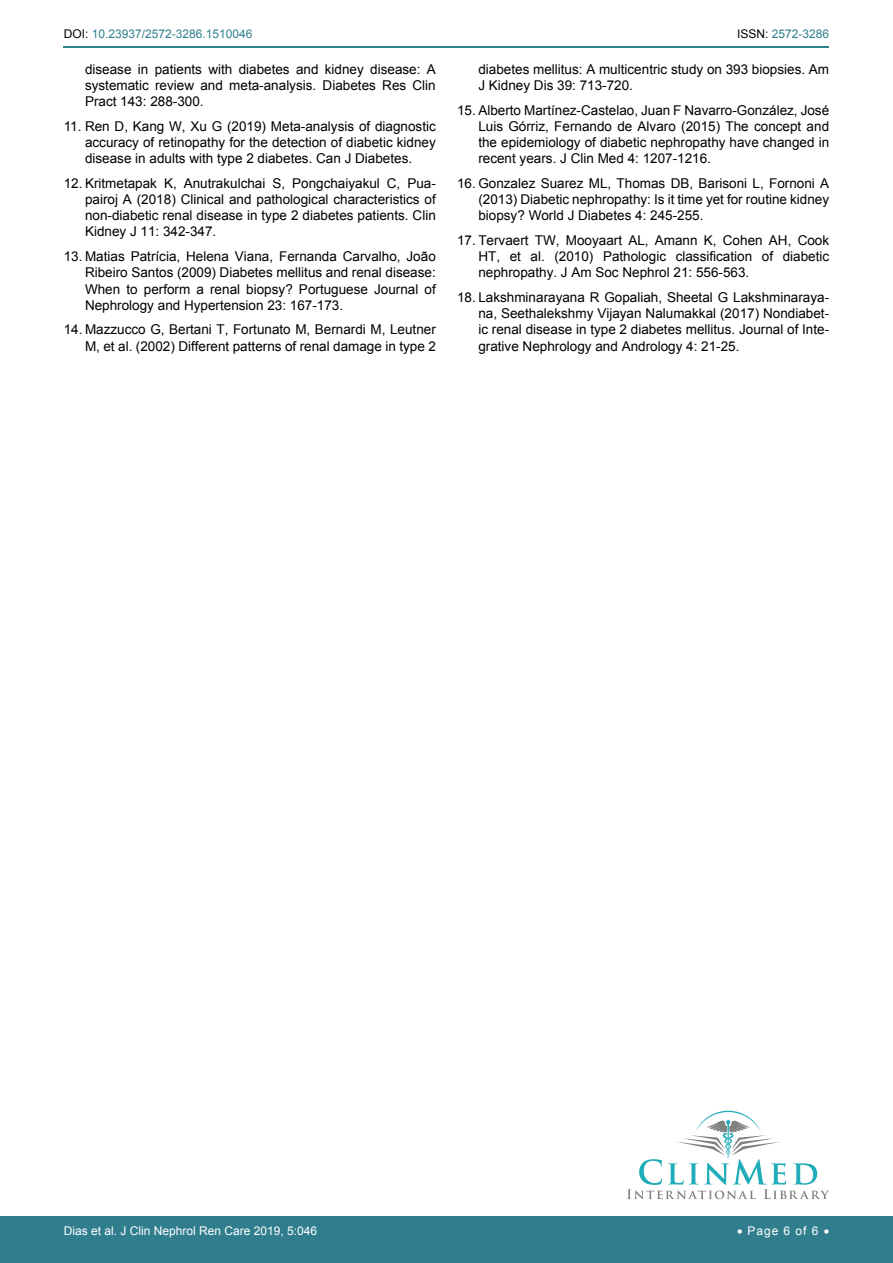
<style>
.page{position:relative;width:893px;height:1263px;background:#fff}
.page>*{position:absolute;margin:0;border:0;box-sizing:border-box;transform-origin:0 0}
.t1{font:13.5px/16.2px "Arial";color:#000;text-align:justify}
.t2{font:12px "Arial";color:#fff}
.t3{font:12px "Arial";color:#30808d}
.s1{color:#000}
</style>
<div class="page">
<hr style="left:64px;top:46px;width:765px;height:2px;background:#30808d">
<div style="left:0;top:1217px;width:893px;height:46px;background:#307d8d"></div>
<svg style="left:627px;top:1111px;width:202px;height:88px"></svg>
<p class="t3" style="left:64px;top:26px;width:190px"><span class="s1">DOI:</span> 10.23937/2572-3286.1510046</p>
<p class="t3" style="left:737px;top:26px;width:94px"><span class="s1">ISSN:</span> 2572-3286</p>
<p class="t1" style="left:85px;top:61px;width:352px">disease in patients with diabetes and kidney disease: A systematic review and meta-analysis. Diabetes Res Clin Pract 143: 288-300.</p>
<p class="t1" style="left:85px;top:118px;width:352px;text-indent:-21px">11. Ren D, Kang W, Xu G (2019) Meta-analysis of diagnostic accuracy of retinopathy for the detection of diabetic kidney disease in adults with type 2 diabetes. Can J Diabetes.</p>
<p class="t1" style="left:85px;top:175px;width:352px;text-indent:-21px">12. Kritmetapak K, Anutrakulchai S, Pongchaiyakul C, Pua&shy;pairoj A (2018) Clinical and pathological characteristics of non-diabetic renal disease in type 2 diabetes patients. Clin Kidney J 11: 342-347.</p>
<p class="t1" style="left:85px;top:248px;width:352px;text-indent:-21px">13. Matias Patrícia, Helena Viana, Fernanda Carvalho, João Ribeiro Santos (2009) Diabetes mellitus and renal disease:<br>When to perform a renal biopsy? Portuguese Journal of Nephrology and Hypertension 23: 167-173.</p>
<p class="t1" style="left:64px;top:322px;width:374px;text-align:right">14. Mazzucco G, Bertani T, Fortunato M, Bernardi M, Leutner<br>M, et al. (2002) Different patterns of renal damage in type 2</p>
<p class="t1" style="left:478px;top:61px;width:352px">diabetes mellitus: A multicentric study on 393 biopsies. Am<br>J Kidney Dis 39: 713-720.</p>
<p class="t1" style="left:478px;top:102px;width:352px;text-indent:-21px">15. Alberto Martínez-Castelao, Juan F Navarro-González, José Luis Górriz, Fernando de Alvaro (2015) The concept and the epidemiology of diabetic nephropathy have changed in recent years. J Clin Med 4: 1207-1216.</p>
<p class="t1" style="left:478px;top:175px;width:352px;text-indent:-21px">16. Gonzalez Suarez ML, Thomas DB, Barisoni L, Fornoni A (2013) Diabetic nephropathy: Is it time yet for routine kidney biopsy? World J Diabetes 4: 245-255.</p>
<p class="t1" style="left:478px;top:232px;width:352px;text-indent:-21px">17. Tervaert TW, Mooyaart AL, Amann K, Cohen AH, Cook HT, et al. (2010) Pathologic classification of diabetic nephropathy. J Am Soc Nephrol 21: 556-563.</p>
<p class="t1" style="left:478px;top:289px;width:352px;text-indent:-21px">18. Lakshminarayana R Gopaliah, Sheetal G Lakshminaraya&shy;na, Seethalekshmy Vijayan Nalumakkal (2017) Nondiabet&shy;ic renal disease in type 2 diabetes mellitus. Journal of Inte&shy;grative Nephrology and Andrology 4: 21-25.</p>
<p class="t2" style="left:64px;top:1223px;width:255px">Dias et al. J Clin Nephrol Ren Care 2019, 5:046</p>
<p class="t2" style="left:737px;top:1223px;width:94px">• Page 6 of 6 •</p>
</div>
